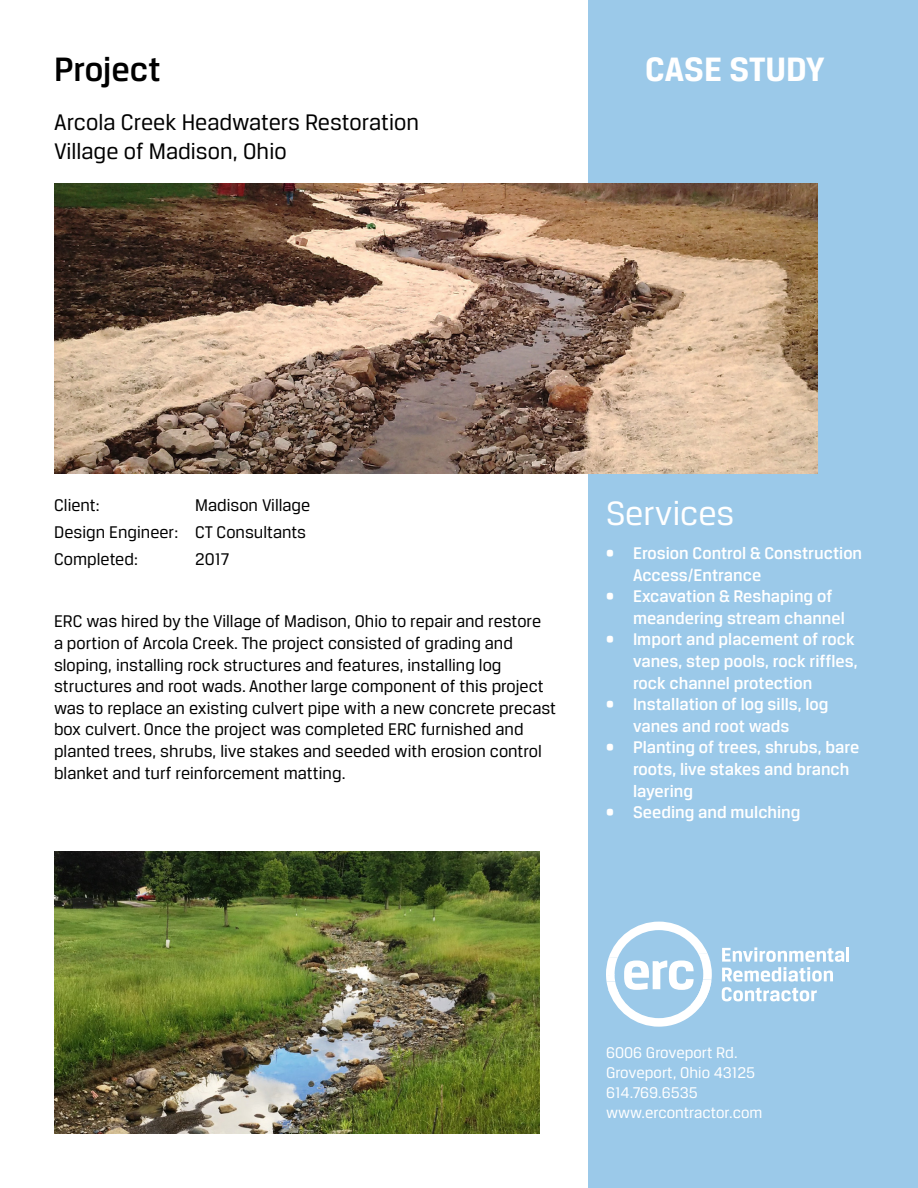
<style>
.page{position:relative;width:918px;height:1188px;background:#fff}
.page>*{position:absolute;margin:0;border:0;box-sizing:border-box;transform-origin:0 0}
.t1{font:700 36px "Breuer Text";color:#fff}
.t2{font:36px "Breuer Text";color:#fff}
.t3{font:500 36px "Breuer Text";color:#000}
.t4{font:24px/28.8px "Breuer Text";color:#000}
.t5{font:18px/21.6px "Breuer Text";color:#000}
.t6{font:500 18px/21.6px "Breuer Text";color:#fff}
.t7{font:16.5px/19.8px "Breuer Text";color:#fff}
</style>
<div class="page">
<div style="left:588px;top:0;width:330px;height:1188px;background:#9bc9e9"></div>
<hr style="left:846px;top:947px;width:3px;height:15px;background:#fff">
<svg style="left:722px;top:947px;width:122px;height:54px"></svg>
<svg style="left:606px;top:922px;width:106px;height:105px"></svg>
<img style="left:54px;top:184px;width:763px;height:289px">
<img style="left:54px;top:851px;width:486px;height:283px">
<h1 class="t3" style="left:54px;top:49px;width:108px">Project</h1>
<h2 class="t4" style="left:54px;top:108px;width:366px">Arcola Creek Headwaters Restoration<br>Village of Madison, Ohio</h2>
<h1 class="t1" style="left:645px;top:49px;width:181px">CASE STUDY</h1>
<p class="t5" style="left:54px;top:492px;width:126px;line-height:27px">Client:<br>Design Engineer:</p>
<p class="t5" style="left:195px;top:492px;width:116px;line-height:27px">Madison Village<br>CT Consultants</p>
<p class="t5" style="left:54px;top:548px;width:85px">Completed:</p>
<p class="t5" style="left:195px;top:548px;width:36px">2017</p>
<p class="t6" style="left:633px;top:542px;width:231px;text-indent:-27px">• Erosion Control &amp; Construction<br>Access/Entrance</p>
<p class="t6" style="left:633px;top:585px;width:213px;text-indent:-27px">• Excavation &amp; Reshaping of meandering stream channel</p>
<p class="t6" style="left:633px;top:628px;width:226px;text-indent:-27px">• Import and placement of rock vanes, step pools, rock riffles, rock channel protection</p>
<p class="t6" style="left:633px;top:693px;width:197px;text-indent:-27px">• Installation of log sills, log vanes and root wads</p>
<p class="t6" style="left:633px;top:736px;width:228px;text-indent:-27px">• Planting of trees, shrubs, bare roots, live stakes and branch layering</p>
<p class="t6" style="left:606px;top:801px;width:196px">• Seeding and mulching</p>
<h1 class="t2" style="left:606px;top:493px;width:130px">Services</h1>
<p class="t5" style="left:54px;top:610px;width:504px">ERC was hired by the Village of Madison, Ohio to repair and restore<br>a portion of Arcola Creek. The project consisted of grading and sloping, installing rock structures and features, installing log structures and root wads. Another large component of this project was to replace an existing culvert pipe with a new concrete precast box culvert. Once the project was completed ERC furnished and planted trees, shrubs, live stakes and seeded with erosion control blanket and turf reinforcement matting.</p>
<p class="t7" style="left:606px;top:1043px;width:158px">6006 Groveport Rd.<br>Groveport, Ohio 43125<br>614.769.6535 www.ercontractor.com</p>
</div>
